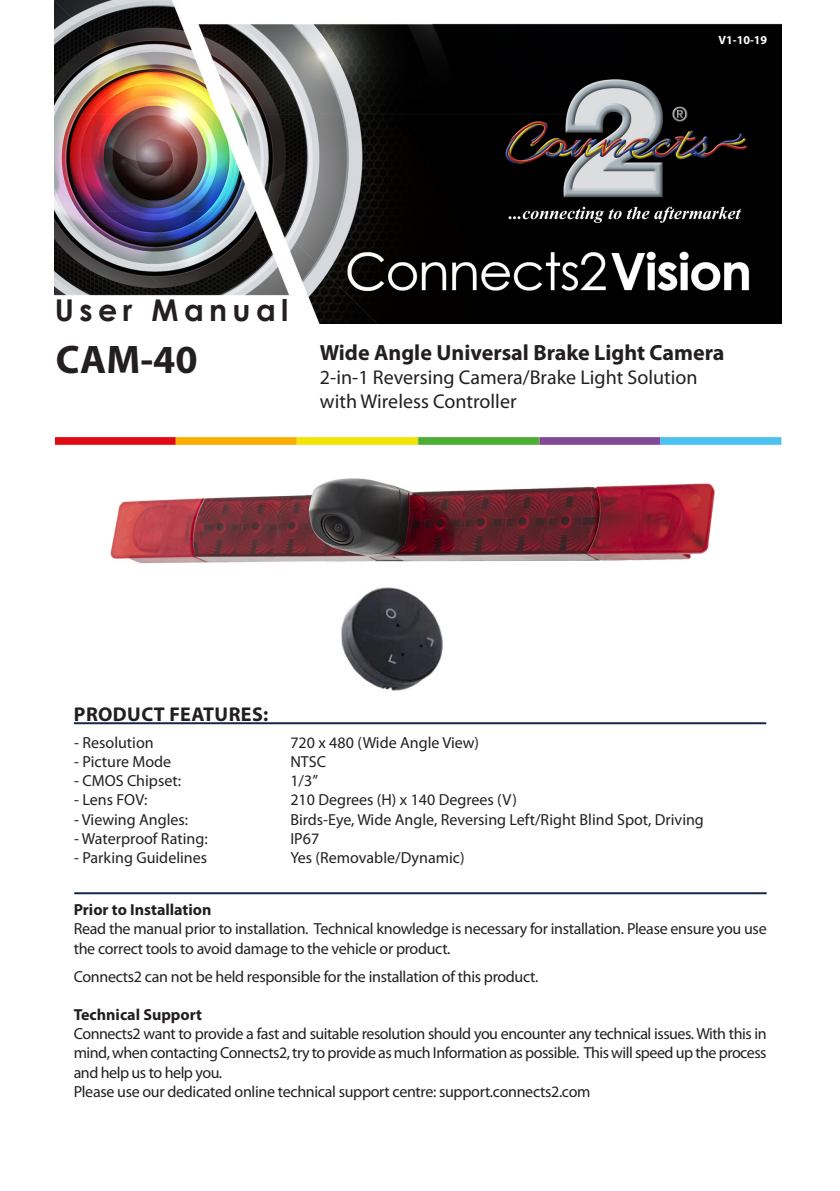
<style>
.page{position:relative;width:840px;height:1191px;background:#fff}
.page>*{position:absolute;margin:0;border:0;box-sizing:border-box;transform-origin:0 0}
.t1{font:700 40px "Myriad Pro";color:#231f20}
.t2{font:700 30px "Century Gothic";letter-spacing:.18em;color:#231f20}
.t3{font:700 22px "Myriad Pro";color:#231f20}
.t4{font:20px "Myriad Pro";color:#231f20}
.t5{font:700 20px "Myriad Pro";letter-spacing:.02em;color:#231f20}
.t6{font:16px/19.2px "Myriad Pro";letter-spacing:-.02em;color:#231f20}
.t7{font:16px "Myriad Pro";color:#231f20}
.t8{font:700 16px "Myriad Pro";color:#231f20}
.t9{font:700 12px "Myriad Pro";color:#fff}
</style>
<div class="page">
<img style="left:55px;top:0;width:725px;height:323px">
<hr style="left:74px;top:722px;width:691px;height:2px;background:#15264d">
<hr style="left:74px;top:892px;width:692px;height:2px;background:#15264d">
<img style="left:56px;top:437px;width:726px;height:8px">
<img style="left:110px;top:478px;width:605px;height:86px">
<img style="left:341px;top:587px;width:102px;height:104px">
<p class="t9" style="left:718px;top:32px;width:50px">V1-10-19</p>
<p class="t2" style="left:55px;top:288px;width:235px">User Manual</p>
<p class="t1" style="left:56px;top:333px;width:143px">CAM-40</p>
<p class="t3" style="left:320px;top:338px;width:406px">Wide Angle Universal Brake Light Camera</p>
<p class="t4" style="left:320px;top:364px;width:379px">2-in-1 Reversing Camera/Brake Light Solution</p>
<p class="t4" style="left:320px;top:388px;width:198px">with Wireless Controller</p>
<p class="t5" style="left:74px;top:701px;width:196px">PRODUCT FEATURES:</p>
<p class="t7" style="left:74px;top:732px;width:81px">- Resolution</p>
<p class="t7" style="left:290px;top:732px;width:190px">720 x 480 (Wide Angle View)</p>
<p class="t7" style="left:74px;top:752px;width:99px">- Picture Mode</p>
<p class="t6" style="left:290px;top:752px;width:37px">NTSC</p>
<p class="t7" style="left:74px;top:771px;width:108px">- CMOS Chipset:</p>
<p class="t6" style="left:290px;top:771px;width:29px">1/3”</p>
<p class="t6" style="left:74px;top:790px;width:75px">- Lens FOV:</p>
<p class="t7" style="left:290px;top:790px;width:228px">210 Degrees (H) x 140 Degrees (V)</p>
<p class="t7" style="left:74px;top:809px;width:115px">- Viewing Angles:</p>
<p class="t7" style="left:290px;top:809px;width:415px">Birds-Eye, Wide Angle, Reversing Left/Right Blind Spot, Driving</p>
<p class="t7" style="left:74px;top:828px;width:135px">- Waterproof Rating:</p>
<p class="t6" style="left:290px;top:828px;width:30px">IP67</p>
<p class="t7" style="left:74px;top:848px;width:134px">- Parking Guidelines</p>
<p class="t7" style="left:290px;top:848px;width:175px">Yes (Removable/Dynamic)</p>
<p class="t8" style="left:74px;top:899px;width:139px">Prior to Installation</p>
<p class="t6" style="left:74px;top:919px;width:694px">Read the manual prior to installation. Technical knowledge is necessary for installation. Please ensure you use the correct tools to avoid damage to the vehicle or product.</p>
<p class="t6" style="left:74px;top:966px;width:466px">Connects2 can not be held responsible for the installation of this product.</p>
<p class="t8" style="left:74px;top:1004px;width:130px">Technical Support</p>
<p class="t6" style="left:74px;top:1024px;width:694px;text-align:justify">Connects2 want to provide a fast and suitable resolution should you encounter any technical issues. With this in mind, when contacting Connects2, try to provide as much Information as possible. This will speed up the process and help us to help you.</p>
<p class="t6" style="left:74px;top:1081px;width:518px">Please use our dedicated online technical support centre: support.connects2.com</p>
</div>
